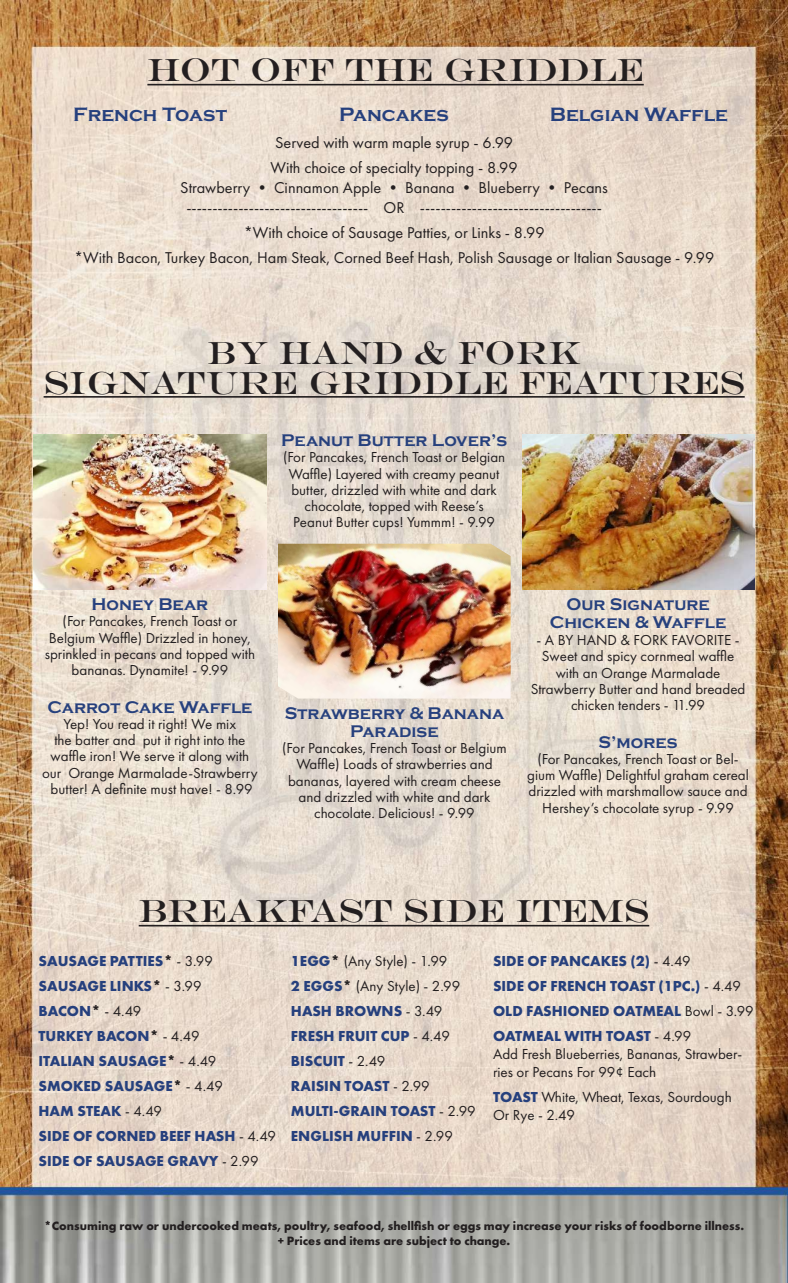
<style>
.page{position:relative;width:788px;height:1283px;background:#fff}
.page>*{position:absolute;margin:0;border:0;box-sizing:border-box;transform-origin:0 0}
.t1{font:32.5px/30px "Engravers";color:#231f20;text-align:center}
.t2{font:700 20px "Copperplate";color:#26407d}
.t3{font:700 17.5px/17.5px "Copperplate";color:#26407d;text-align:center}
.t4{font:16.25px/25px "Futura PT";color:#231f20;text-align:center}
.t5{font:15px/16.2px "Futura PT";color:#231f20;text-align:center}
.t6{font:700 15px/25px "Futura PT";color:#26407d}
.t7{font:700 12.5px/15px "Futura PT";color:#231f20;text-align:center}
.s1{color:#231f20}
.s2{font-weight:400;color:#231f20}
.s3{font-weight:700;color:#26407d}
</style>
<div class="page">
<img style="left:0;top:0;width:788px;height:1282px">
<hr style="left:147px;top:84px;width:496px;height:1px;background:#231f20">
<hr style="left:44px;top:396px;width:700px;height:2px;background:#231f20">
<hr style="left:139px;top:925px;width:510px;height:1px;background:#231f20">
<img style="left:34px;top:434px;width:232px;height:155px">
<img style="left:278px;top:543px;width:232px;height:155px">
<img style="left:522px;top:434px;width:232px;height:155px">
<h1 class="t1" style="left:147px;top:55px;width:497px">HOT OFF THE GRIDDLE</h1>
<h2 class="t2" style="left:73px;top:103px;width:155px">French Toast</h2>
<p class="t4" style="left:270px;top:130px;width:249px;text-align:left">Served with warm maple syrup - 6.99<br>With choice of specialty topping - 8.99</p>
<p class="t4" style="left:180px;top:178px;width:429px;line-height:20px">Strawberry • Cinnamon Apple • Banana • Blueberry • Pecans ----------------------------------- OR -----------------------------------</p>
<p class="t4" style="left:74px;top:220px;width:641px">*With choice of Sausage Patties, or Links - 8.99<br>*With Bacon, Turkey Bacon, Ham Steak, Corned Beef Hash, Polish Sausage or Italian Sausage - 9.99</p>
<h2 class="t2" style="left:339px;top:103px;width:111px">Pancakes</h2>
<h2 class="t2" style="left:550px;top:103px;width:179px">Belgian Waffle</h2>
<h1 class="t1" style="left:44px;top:337px;width:702px">BY HAND &amp; FORK<br>SIGNATURE GRIDDLE FEATURES</h1>
<p class="t3" style="left:281px;top:432px;width:227px">Peanut Butter Lover’s</p>
<p class="t5" style="left:283px;top:449px;width:224px">(For Pancakes, French Toast or Belgian Waffle) Layered with creamy peanut butter, drizzled with white and dark chocolate, topped with Reese’s<br>Peanut Butter cups! Yummm! - 9.99</p>
<p class="t3" style="left:92px;top:596px;width:118px">Honey Bear</p>
<p class="t5" style="left:45px;top:613px;width:212px">(For Pancakes, French Toast or<br>Belgium Waffle) Drizzled in honey, sprinkled in pecans and topped with bananas. Dynamite! - 9.99</p>
<p class="t3" style="left:47px;top:698px;width:206px">Carrot Cake Waffle</p>
<p class="t5" style="left:42px;top:716px;width:217px">Yep! You read it right! We mix<br>the batter and put it right into the waffle iron! We serve it along with our Orange Marmalade-Strawberry butter! A definite must have! - 8.99</p>
<p class="t3" style="left:285px;top:705px;width:221px">Strawberry &amp; Banana<br>Paradise</p>
<p class="t5" style="left:282px;top:740px;width:226px">(For Pancakes, French Toast or Belgium Waffle) Loads of strawberries and bananas, layered with cream cheese and drizzled with white and dark chocolate. Delicious! - 9.99</p>
<p class="t3" style="left:550px;top:595px;width:178px">Our Signature<br>Chicken &amp; Waffle</p>
<p class="t5" style="left:530px;top:632px;width:216px">- A BY HAND &amp; FORK FAVORITE -<br>Sweet and spicy cornmeal waffle with an Orange Marmalade<br>Strawberry Butter and hand breaded chicken tenders - 11.99</p>
<p class="t3" style="left:598px;top:733px;width:80px">S’mores</p>
<p class="t5" style="left:527px;top:750px;width:223px">(For Pancakes, French Toast or Bel&shy;gium Waffle) Delightful graham cereal drizzled with marshmallow sauce and Hershey’s chocolate syrup - 9.99</p>
<h1 class="t1" style="left:139px;top:895px;width:512px">BREAKFAST SIDE ITEMS</h1>
<p class="t6" style="left:38px;top:948px;width:239px">SAUSAGE PATTIES<span class="s1">*</span> <span class="s2">- 3.99<br></span>SAUSAGE LINKS<span class="s1">*</span> <span class="s2">- 3.99<br></span>BACON<span class="s1">*</span> <span class="s2">- 4.49<br></span>TURKEY BACON<span class="s1">*</span> <span class="s2">- 4.49<br></span>ITALIAN SAUSAGE<span class="s1">*</span> <span class="s2">- 4.49<br></span>SMOKED SAUSAGE<span class="s1">*</span> <span class="s2">- 4.49<br></span>HAM STEAK <span class="s2">- 4.49<br></span>SIDE OF CORNED BEEF HASH <span class="s2">- 4.49<br></span>SIDE OF SAUSAGE GRAVY <span class="s2">- 2.99</span></p>
<p class="t6" style="left:493px;top:948px;width:262px">SIDE OF PANCAKES (2) <span class="s2">- 4.49<br></span>SIDE OF FRENCH TOAST (1PC.) <span class="s2">- 4.49<br></span>OLD FASHIONED OATMEAL <span class="s2">Bowl - 3.99<br></span>OATMEAL WITH TOAST <span class="s2">- 4.99</span></p>
<p class="t6" style="left:291px;top:948px;width:186px">1EGG<span class="s1">*</span> <span class="s2">(Any Style) - 1.99<br></span>2 EGGS<span class="s1">*</span> <span class="s2">(Any Style) - 2.99<br></span>HASH BROWNS <span class="s2">- 3.49<br></span>FRESH FRUIT CUP <span class="s2">- 4.49<br></span>BISCUIT <span class="s2">- 2.49<br></span>RAISIN TOAST <span class="s2">- 2.99<br></span>MULTI-GRAIN TOAST <span class="s2">- 2.99<br></span>ENGLISH MUFFIN <span class="s2">- 2.99</span></p>
<p class="t5" style="left:493px;top:1045px;width:251px;line-height:18px;text-align:left">Add Fresh Blueberries, Bananas, Strawber&shy;ries or Pecans For 99¢ Each</p>
<p class="t5" style="left:493px;top:1088px;width:240px;line-height:18px;text-align:left"><span class="s3">TOAST</span> White, Wheat, Texas, Sourdough<br>Or Rye - 2.49</p>
<p class="t7" style="left:44px;top:1218px;width:701px">*Consuming raw or undercooked meats, poultry, seafood, shellfish or eggs may increase your risks of foodborne illness. + Prices and items are subject to change.</p>
</div>
